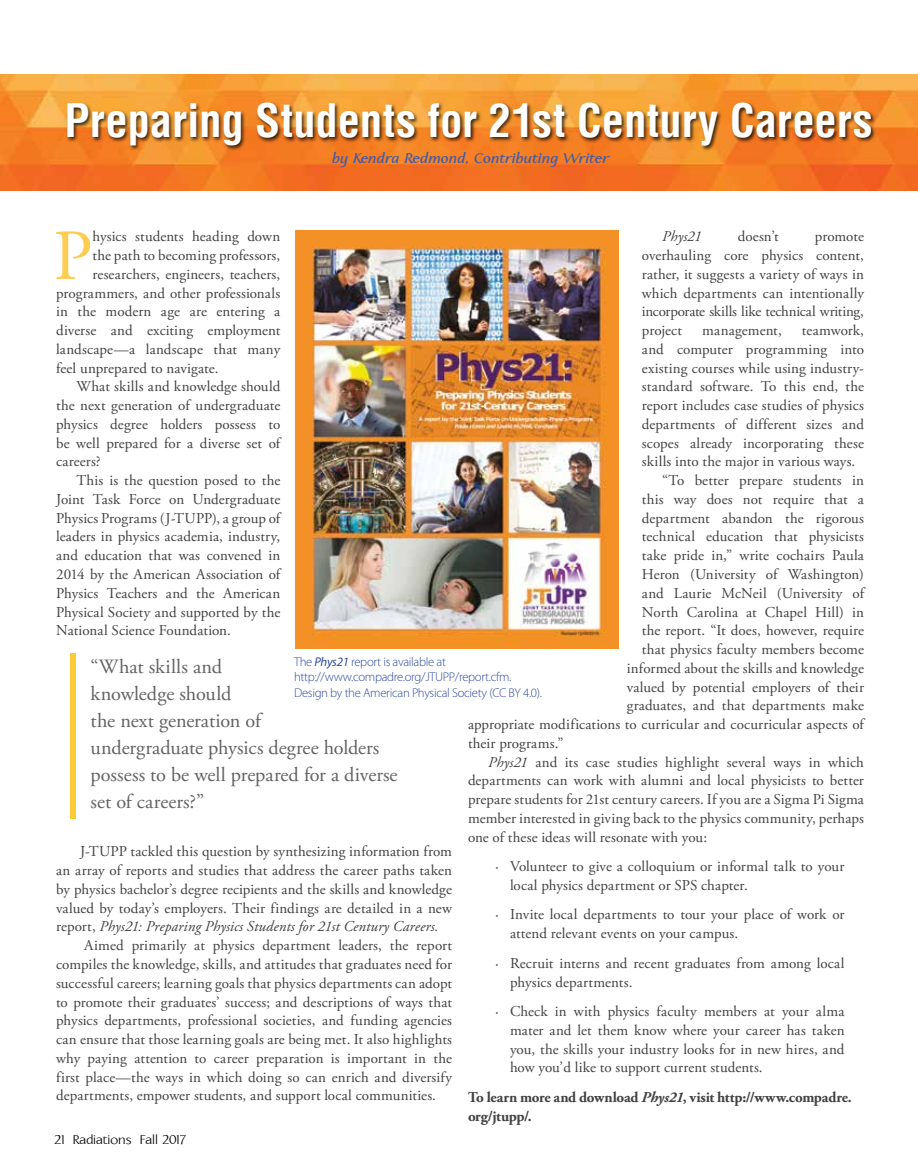
<style>
.page{position:relative;width:918px;height:1175px;background:#fff}
.page>*{position:absolute;margin:0;border:0;box-sizing:border-box;transform-origin:0 0}
.t1{font:71.55px "Adobe Garamond Pro";color:#fdcd51}
.t2{font:700 condensed 45px "Helvetica";color:#fff}
.t3{font:20.25px/27px "Adobe Garamond Pro";letter-spacing:-.005em;color:#616264}
.t4{font:italic 700 18px "Aperto";color:#4459a6}
.t5{font:16.5px "Aperto";color:#000}
.t6{font:15px/18.8px "Adobe Garamond Pro";letter-spacing:.01em;color:#414042}
.t7{font:italic 15px "Adobe Garamond Pro";letter-spacing:.01em;color:#414042}
.t8{font:700 15px/18.8px "Adobe Garamond Pro";letter-spacing:-.02em;color:#414042}
.t9{font:300 12.75px/15.3px "Myriad Pro";letter-spacing:-.025em;color:#2f4d9f}
.s1{font-style:normal}
.s2{font-style:italic}
.s3{font-weight:400;font-style:italic}
</style>
<div class="page">
<img style="left:0;top:74px;width:918px;height:116px">
<div style="left:66px;top:102px;width:811px;height:50px;background:#000;opacity:.75"></div>
<img style="left:295px;top:230px;width:323px;height:419px">
<div style="left:70px;top:653px;width:6px;height:165px;background:#fcc939"></div>
<h2 class="t2" style="left:65px;top:93px;width:810px">Preparing Students for 21st Century Careers</h2>
<p class="t4" style="left:332px;top:150px;width:279px">by Kendra Redmond, Contributing Writer</p>
<p class="t7" style="left:662px;top:227px;width:41px">Phys21</p>
<p class="t6" style="left:738px;top:228px;width:42px">doesn’t</p>
<h1 class="t1" style="left:53px;top:213px;width:41px">P</h1>
<p class="t6" style="left:92px;top:228px;width:189px">hysics students heading down</p>
<p class="t6" style="left:642px;top:228px;width:224px;text-align:justify;text-indent:173px">promote overhauling core physics content, rather, it suggests a variety of ways in which departments can intentionally incorporate skills like technical writing, project</p>
<p class="t6" style="left:92px;top:246px;width:189px">the path to becoming professors,</p>
<p class="t6" style="left:92px;top:265px;width:189px">researchers, engineers, teachers,</p>
<p class="t6" style="left:56px;top:284px;width:226px">programmers, and other professionals</p>
<p class="t6" style="left:56px;top:303px;width:226px">in the modern age are entering a</p>
<p class="t6" style="left:56px;top:321px;width:226px">diverse and exciting employment</p>
<p class="t6" style="left:56px;top:340px;width:226px">landscape—a landscape that many</p>
<p class="t6" style="left:56px;top:359px;width:164px">feel unprepared to navigate.</p>
<p class="t6" style="left:76px;top:378px;width:205px">What skills and knowledge should</p>
<p class="t6" style="left:56px;top:396px;width:226px">the next generation of undergraduate</p>
<p class="t6" style="left:56px;top:415px;width:226px">physics degree holders possess to</p>
<p class="t6" style="left:56px;top:434px;width:226px">be well prepared for a diverse set of</p>
<p class="t6" style="left:56px;top:453px;width:46px">careers?</p>
<p class="t6" style="left:76px;top:471px;width:205px">This is the question posed to the</p>
<p class="t6" style="left:56px;top:490px;width:226px">Joint Task Force on Undergraduate</p>
<p class="t6" style="left:56px;top:509px;width:226px">Physics Programs (J-TUPP), a group of</p>
<p class="t6" style="left:56px;top:528px;width:226px">leaders in physics academia, industry,</p>
<p class="t6" style="left:56px;top:546px;width:226px">and education that was convened in</p>
<p class="t6" style="left:56px;top:565px;width:226px">2014 by the American Association of</p>
<p class="t6" style="left:56px;top:584px;width:226px">Physics Teachers and the American</p>
<p class="t6" style="left:56px;top:603px;width:226px">Physical Society and supported by the</p>
<p class="t6" style="left:56px;top:621px;width:176px">National Science Foundation.</p>
<h3 class="t3" style="left:91px;top:654px;width:309px">“What skills and<br>knowledge should<br>the next generation of<br>undergraduate physics degree holders possess to be well prepared for a diverse set of careers?”</h3>
<p class="t6" style="left:80px;top:842px;width:374px">J-TUPP tackled this question by synthesizing information from</p>
<p class="t6" style="left:56px;top:861px;width:397px">an array of reports and studies that address the career paths taken</p>
<p class="t6" style="left:56px;top:880px;width:397px">by physics bachelor’s degree recipients and the skills and knowledge</p>
<p class="t6" style="left:56px;top:899px;width:397px">valued by today’s employers. Their findings are detailed in a new</p>
<p class="t7" style="left:56px;top:917px;width:384px"><span class="s1">report,</span> Phys21: Preparing Physics Students for 21st Century Careers.</p>
<p class="t6" style="left:84px;top:936px;width:369px">Aimed primarily at physics department leaders, the report</p>
<p class="t6" style="left:56px;top:955px;width:397px">compiles the knowledge, skills, and attitudes that graduates need for</p>
<p class="t6" style="left:56px;top:974px;width:398px">successful careers; learning goals that physics departments can adopt</p>
<p class="t6" style="left:56px;top:992px;width:397px">to promote their graduates’ success; and descriptions of ways that</p>
<p class="t6" style="left:56px;top:1011px;width:398px">physics departments, professional societies, and funding agencies</p>
<p class="t6" style="left:56px;top:1030px;width:397px">can ensure that those learning goals are being met. It also highlights</p>
<p class="t6" style="left:56px;top:1049px;width:397px">why paying attention to career preparation is important in the</p>
<p class="t6" style="left:56px;top:1067px;width:398px">first place—the ways in which doing so can enrich and diversify</p>
<p class="t6" style="left:56px;top:1086px;width:381px">departments, empower students, and support local communities.</p>
<p class="t6" style="left:702px;top:321px;width:81px">management,</p>
<p class="t6" style="left:802px;top:321px;width:64px">teamwork,</p>
<p class="t6" style="left:642px;top:340px;width:224px">and computer programming into</p>
<p class="t6" style="left:642px;top:359px;width:224px">existing courses while using industry-</p>
<p class="t6" style="left:642px;top:378px;width:224px">standard software. To this end, the</p>
<p class="t6" style="left:642px;top:396px;width:224px">report includes case studies of physics</p>
<p class="t6" style="left:642px;top:415px;width:224px">departments of different sizes and</p>
<p class="t6" style="left:642px;top:434px;width:224px">scopes already incorporating these</p>
<p class="t6" style="left:642px;top:453px;width:215px">skills into the major in various ways.</p>
<p class="t6" style="left:662px;top:471px;width:203px">“To better prepare students in</p>
<p class="t6" style="left:642px;top:490px;width:224px">this way does not require that a</p>
<p class="t6" style="left:642px;top:509px;width:224px">department abandon the rigorous</p>
<p class="t6" style="left:642px;top:528px;width:224px">technical education that physicists</p>
<p class="t6" style="left:642px;top:546px;width:224px">take pride in,” write cochairs Paula</p>
<p class="t6" style="left:642px;top:565px;width:224px">Heron (University of Washington)</p>
<p class="t6" style="left:642px;top:584px;width:224px">and Laurie McNeil (University of</p>
<p class="t6" style="left:642px;top:603px;width:224px">North Carolina at Chapel Hill) in</p>
<p class="t6" style="left:642px;top:621px;width:224px">the report. “It does, however, require</p>
<p class="t6" style="left:642px;top:640px;width:224px">that physics faculty members become</p>
<p class="t6" style="left:627px;top:659px;width:239px">informed about the skills and knowledge</p>
<p class="t6" style="left:627px;top:678px;width:239px">valued by potential employers of their</p>
<p class="t6" style="left:627px;top:696px;width:239px">graduates, and that departments make</p>
<p class="t6" style="left:468px;top:715px;width:397px">appropriate modifications to curricular and cocurricular aspects of</p>
<p class="t6" style="left:468px;top:734px;width:97px">their programs.”</p>
<p class="t6" style="left:488px;top:753px;width:377px"><span class="s2">Phys21</span> and its case studies highlight several ways in which</p>
<p class="t6" style="left:468px;top:771px;width:397px">departments can work with alumni and local physicists to better</p>
<p class="t6" style="left:468px;top:790px;width:398px">prepare students for 21st century careers. If you are a Sigma Pi Sigma</p>
<p class="t6" style="left:468px;top:809px;width:398px">member interested in giving back to the physics community, perhaps</p>
<p class="t6" style="left:468px;top:828px;width:241px">one of these ideas will resonate with you:</p>
<p class="t6" style="left:510px;top:857px;width:336px;text-indent:-15px">· Volunteer to give a colloquium or informal talk to your local physics department or SPS chapter.</p>
<p class="t6" style="left:510px;top:905px;width:336px;text-indent:-15px">· Invite local departments to tour your place of work or attend relevant events on your campus.</p>
<p class="t6" style="left:510px;top:954px;width:336px;text-indent:-15px">· Recruit interns and recent graduates from among local physics departments.</p>
<p class="t6" style="left:510px;top:1002px;width:336px;text-align:justify;text-indent:-15px">· Check in with physics faculty members at your alma mater and let them know where your career has taken you, the skills your industry looks for in new hires, and how you’d like to support current students.</p>
<p class="t8" style="left:468px;top:1088px;width:385px">To learn more and download <span class="s2">Phys21</span>, visit http://www.compadre. org/jtupp/.</p>
<p class="t9" style="left:294px;top:654px;width:250px">The <span class="s3">Phys21</span> report is available at http://www.compadre.org/JTUPP/report.cfm.<br>Design by the American Physical Society (CC BY 4.0).</p>
<p class="t5" style="left:54px;top:1132px;width:133px">21 Radiations Fall 2017</p>
</div>
